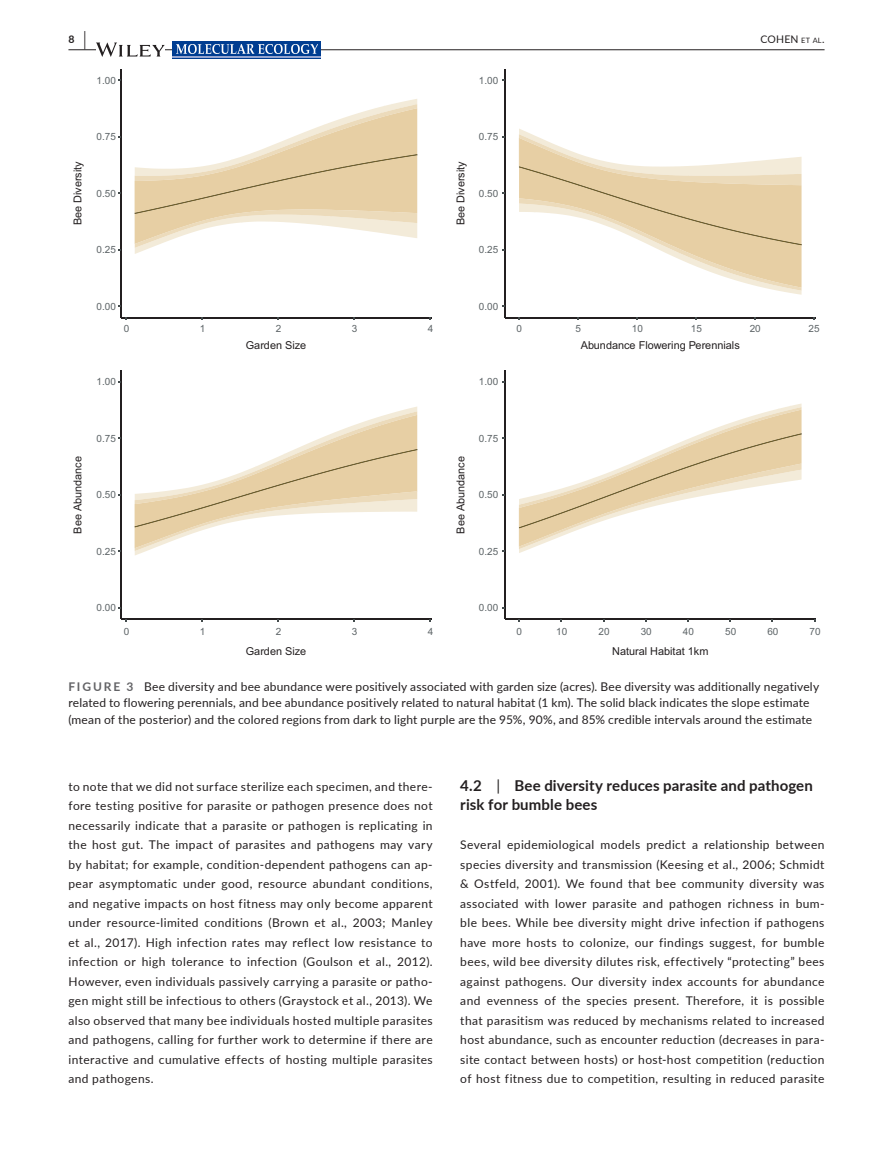
<style>
.page{position:relative;width:893px;height:1174px;background:#fff}
.page>*{position:absolute;margin:0;border:0;box-sizing:border-box;transform-origin:0 0}
.t1{font:700 15px/19.5px "Lato";letter-spacing:.01em;color:#231f20}
.t2{font:12px/19.5px "Lato";letter-spacing:.015em;color:#231f20;text-align:justify}
.t3{font:10.95px "Arial";color:#231f20}
.t4{font:10.5px "Lato";letter-spacing:.01em;color:#231f20}
.t5{font:700 10.5px "Lato";color:#231f20}
.t6{font:9.9px "Arial";color:#5d6467}
.s1{font-size:19.5px}
.s2{font-size:7.35px}
.s3{font-weight:700;color:#636366}
.s4{font-weight:400}
</style>
<div class="page">
<hr style="left:68px;top:49px;width:756px;height:1px;background:#231f20">
<svg style="left:96px;top:42px;width:69px;height:15px"></svg>
<svg style="left:172px;top:41px;width:149px;height:15px"></svg>
<img style="left:176px;top:45px;width:141px;height:8px">
<hr style="left:172px;top:56px;width:149px;height:2px;background:#96a6d0">
<svg style="left:135px;top:104px;width:282px;height:144px"></svg>
<hr style="left:120px;top:69px;width:1px;height:249px;background:#231f20">
<hr style="left:121px;top:317px;width:310px;height:1px;background:#231f20">
<svg style="left:519px;top:138px;width:282px;height:150px"></svg>
<svg style="left:519px;top:166px;width:283px;height:79px;background:#ead7b6"></svg>
<hr style="left:504px;top:69px;width:1px;height:249px;background:#231f20">
<hr style="left:505px;top:317px;width:311px;height:1px;background:#231f20">
<svg style="left:135px;top:411px;width:282px;height:140px"></svg>
<hr style="left:120px;top:370px;width:1px;height:249px;background:#231f20">
<hr style="left:121px;top:618px;width:310px;height:1px;background:#231f20">
<svg style="left:519px;top:407px;width:283px;height:142px"></svg>
<hr style="left:504px;top:370px;width:1px;height:249px;background:#231f20">
<hr style="left:505px;top:618px;width:311px;height:1px;background:#231f20">
<p class="t5" style="left:68px;top:31px;width:19px">8 <span class="s1">|</span></p>
<p class="t4" style="left:760px;top:31px;width:65px">COHEN <span class="s2">et al</span>.</p>
<p class="t6" style="left:97px;top:74px;width:21px">1.00</p>
<p class="t3" style="left:71px;top:225px;width:65px;rotate:-90deg">Bee Diversity</p>
<p class="t6" style="left:97px;top:130px;width:21px">0.75</p>
<p class="t6" style="left:97px;top:186px;width:21px">0.50</p>
<p class="t6" style="left:97px;top:243px;width:21px">0.25</p>
<p class="t6" style="left:97px;top:299px;width:21px">0.00</p>
<p class="t6" style="left:124px;top:322px;width:7px">0</p>
<p class="t6" style="left:200px;top:322px;width:7px">1</p>
<p class="t6" style="left:276px;top:322px;width:7px">2</p>
<p class="t6" style="left:352px;top:322px;width:7px">3</p>
<p class="t6" style="left:428px;top:322px;width:7px">4</p>
<p class="t3" style="left:246px;top:338px;width:62px">Garden Size</p>
<p class="t6" style="left:97px;top:375px;width:21px">1.00</p>
<p class="t3" style="left:71px;top:533px;width:79px;rotate:-90deg">Bee Abundance</p>
<p class="t6" style="left:97px;top:431px;width:21px">0.75</p>
<p class="t6" style="left:97px;top:488px;width:21px">0.50</p>
<p class="t6" style="left:97px;top:544px;width:21px">0.25</p>
<p class="t6" style="left:97px;top:601px;width:21px">0.00</p>
<p class="t6" style="left:124px;top:625px;width:7px">0</p>
<p class="t6" style="left:200px;top:625px;width:7px">1</p>
<p class="t6" style="left:276px;top:625px;width:7px">2</p>
<p class="t6" style="left:352px;top:625px;width:7px">3</p>
<p class="t6" style="left:428px;top:625px;width:7px">4</p>
<p class="t3" style="left:246px;top:644px;width:62px">Garden Size</p>
<p class="t6" style="left:479px;top:74px;width:21px">1.00</p>
<p class="t3" style="left:453px;top:225px;width:65px;rotate:-90deg">Bee Diversity</p>
<p class="t6" style="left:479px;top:130px;width:21px">0.75</p>
<p class="t6" style="left:479px;top:186px;width:21px">0.50</p>
<p class="t6" style="left:479px;top:243px;width:21px">0.25</p>
<p class="t6" style="left:479px;top:299px;width:21px">0.00</p>
<p class="t6" style="left:479px;top:375px;width:21px">1.00</p>
<p class="t6" style="left:517px;top:322px;width:7px">0</p>
<p class="t6" style="left:575px;top:322px;width:7px">5</p>
<p class="t6" style="left:632px;top:322px;width:13px">10</p>
<p class="t6" style="left:691px;top:322px;width:13px">15</p>
<p class="t6" style="left:750px;top:322px;width:13px">20</p>
<p class="t6" style="left:809px;top:322px;width:13px">25</p>
<p class="t3" style="left:581px;top:338px;width:161px">Abundance Flowering Perennials</p>
<p class="t3" style="left:453px;top:533px;width:79px;rotate:-90deg">Bee Abundance</p>
<p class="t6" style="left:479px;top:431px;width:21px">0.75</p>
<p class="t6" style="left:479px;top:488px;width:21px">0.50</p>
<p class="t6" style="left:479px;top:544px;width:21px">0.25</p>
<p class="t6" style="left:479px;top:601px;width:21px">0.00</p>
<p class="t6" style="left:517px;top:625px;width:7px">0</p>
<p class="t6" style="left:556px;top:625px;width:13px">10</p>
<p class="t6" style="left:598px;top:625px;width:13px">20</p>
<p class="t6" style="left:641px;top:625px;width:13px">30</p>
<p class="t6" style="left:683px;top:625px;width:13px">40</p>
<p class="t6" style="left:725px;top:625px;width:13px">50</p>
<p class="t6" style="left:767px;top:625px;width:13px">60</p>
<p class="t6" style="left:810px;top:625px;width:13px">70</p>
<p class="t3" style="left:612px;top:644px;width:98px">Natural Habitat 1km</p>
<p class="t2" style="left:68px;top:677px;width:752px;line-height:16.5px;text-align:left"><span class="s3">FIGURE 3</span> Bee diversity and bee abundance were positively associated with garden size (acres). Bee diversity was additionally negatively related to flowering perennials, and bee abundance positively related to natural habitat (1 km). The solid black indicates the slope estimate (mean of the posterior) and the colored regions from dark to light purple are the 95%, 90%, and 85% credible intervals around the estimate</p>
<p class="t2" style="left:68px;top:776px;width:366px">to note that we did not surface sterilize each specimen, and there&shy;fore testing positive for parasite or pathogen presence does not necessarily indicate that a parasite or pathogen is replicating in the host gut. The impact of parasites and pathogens may vary by habitat; for example, condition-dependent pathogens can ap&shy;pear asymptomatic under good, resource abundant conditions, and negative impacts on host fitness may only become apparent under resource-limited conditions (Brown et al., 2003; Manley et al., 2017). High infection rates may reflect low resistance to infection or high tolerance to infection (Goulson et al., 2012).<br>However, even individuals passively carrying a parasite or patho&shy;gen might still be infectious to others (Graystock et al., 2013). We also observed that many bee individuals hosted multiple parasites and pathogens, calling for further work to determine if there are interactive and cumulative effects of hosting multiple parasites and pathogens.</p>
<p class="t1" style="left:460px;top:775px;width:354px">4.2 <span class="s4">|</span> Bee diversity reduces parasite and pathogen risk for bumble bees</p>
<p class="t2" style="left:460px;top:834px;width:366px">Several epidemiological models predict a relationship between species diversity and transmission (Keesing et al., 2006; Schmidt &amp; Ostfeld, 2001). We found that bee community diversity was associated with lower parasite and pathogen richness in bum&shy;ble bees. While bee diversity might drive infection if pathogens have more hosts to colonize, our findings suggest, for bumble bees, wild bee diversity dilutes risk, effectively “protecting” bees against pathogens. Our diversity index accounts for abundance and evenness of the species present. Therefore, it is possible that parasitism was reduced by mechanisms related to increased host abundance, such as encounter reduction (decreases in para&shy;site contact between hosts) or host-host competition (reduction of host fitness due to competition, resulting in reduced parasite</p>
</div>
